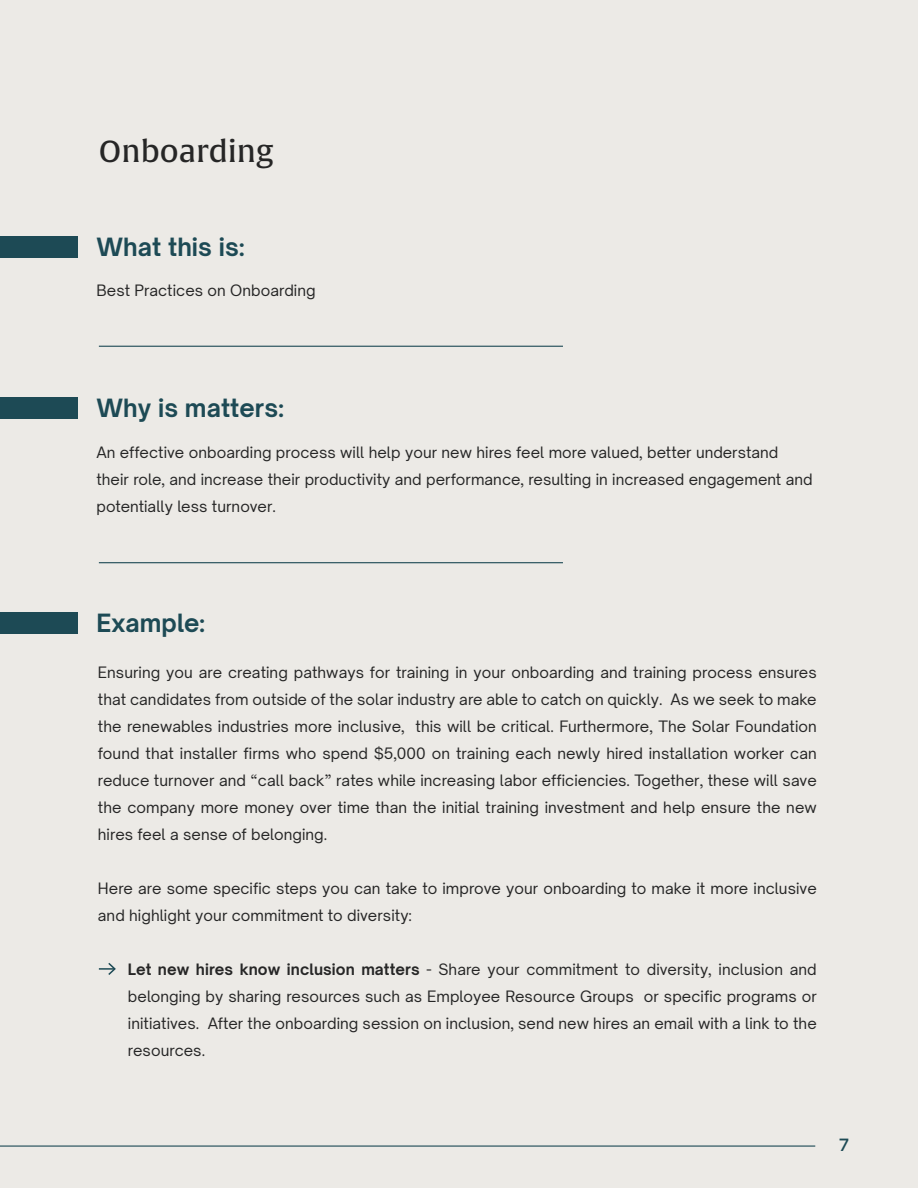
<style>
.page{position:relative;width:918px;height:1188px;background:#eceae6}
.page>*{position:absolute;margin:0;border:0;box-sizing:border-box;transform-origin:0 0}
.t1{font:30px "Alverata Md";color:#262626}
.t2{font:700 24px "Open Sauce One";letter-spacing:.005em;color:#1d4a55}
.t3{font:500 16.5px "Open Sauce One";color:#1d4a55}
.t4{font:15px/27px "Open Sauce One";letter-spacing:.005em;color:#262626}
.s1{font-weight:700}
</style>
<div class="page">
<hr style="left:0;top:1146px;width:815px;height:1px;background:#1d4a55">
<hr style="left:99px;top:562px;width:464px;height:1px;background:#1d4a55">
<hr style="left:99px;top:346px;width:464px;height:1px;background:#1d4a55">
<svg style="left:99px;top:963px;width:17px;height:12px"></svg>
<div style="left:0;top:236px;width:78px;height:21px;background:#1d4a55"></div>
<div style="left:0;top:397px;width:78px;height:21px;background:#1d4a55"></div>
<div style="left:0;top:612px;width:78px;height:21px;background:#1d4a55"></div>
<h1 class="t1" style="left:99px;top:133px;width:176px">Onboarding</h1>
<h2 class="t2" style="left:96px;top:231px;width:150px">What this is:</h2>
<p class="t4" style="left:96px;top:276px;width:221px">Best Practices on Onboarding</p>
<h2 class="t2" style="left:96px;top:392px;width:189px">Why is matters:</h2>
<p class="t4" style="left:96px;top:438px;width:718px">An effective onboarding process will help your new hires feel more valued, better understand their role, and increase their productivity and performance, resulting in increased engagement and potentially less turnover.</p>
<h2 class="t2" style="left:96px;top:607px;width:110px">Example:</h2>
<p class="t4" style="left:98px;top:658px;width:720px;text-align:justify">Ensuring you are creating pathways for training in your onboarding and training process ensures that candidates from outside of the solar industry are able to catch on quickly. As we seek to make the renewables industries more inclusive, this will be critical. Furthermore, The Solar Foundation found that installer firms who spend $5,000 on training each newly hired installation worker can reduce turnover and “call back” rates while increasing labor efficiencies. Together, these will save the company more money over time than the initial training investment and help ensure the new hires feel a sense of belonging.</p>
<p class="t4" style="left:98px;top:874px;width:720px">Here are some specific steps you can take to improve your onboarding to make it more inclusive and highlight your commitment to diversity:</p>
<p class="t4" style="left:128px;top:955px;width:690px;text-align:justify"><span class="s1">Let new hires know inclusion matters</span> - Share your commitment to diversity, inclusion and belonging by sharing resources such as Employee Resource Groups or specific programs or initiatives. After the onboarding session on inclusion, send new hires an email with a link to the resources.</p>
<p class="t3" style="left:839px;top:1134px;width:12px">7</p>
</div>
